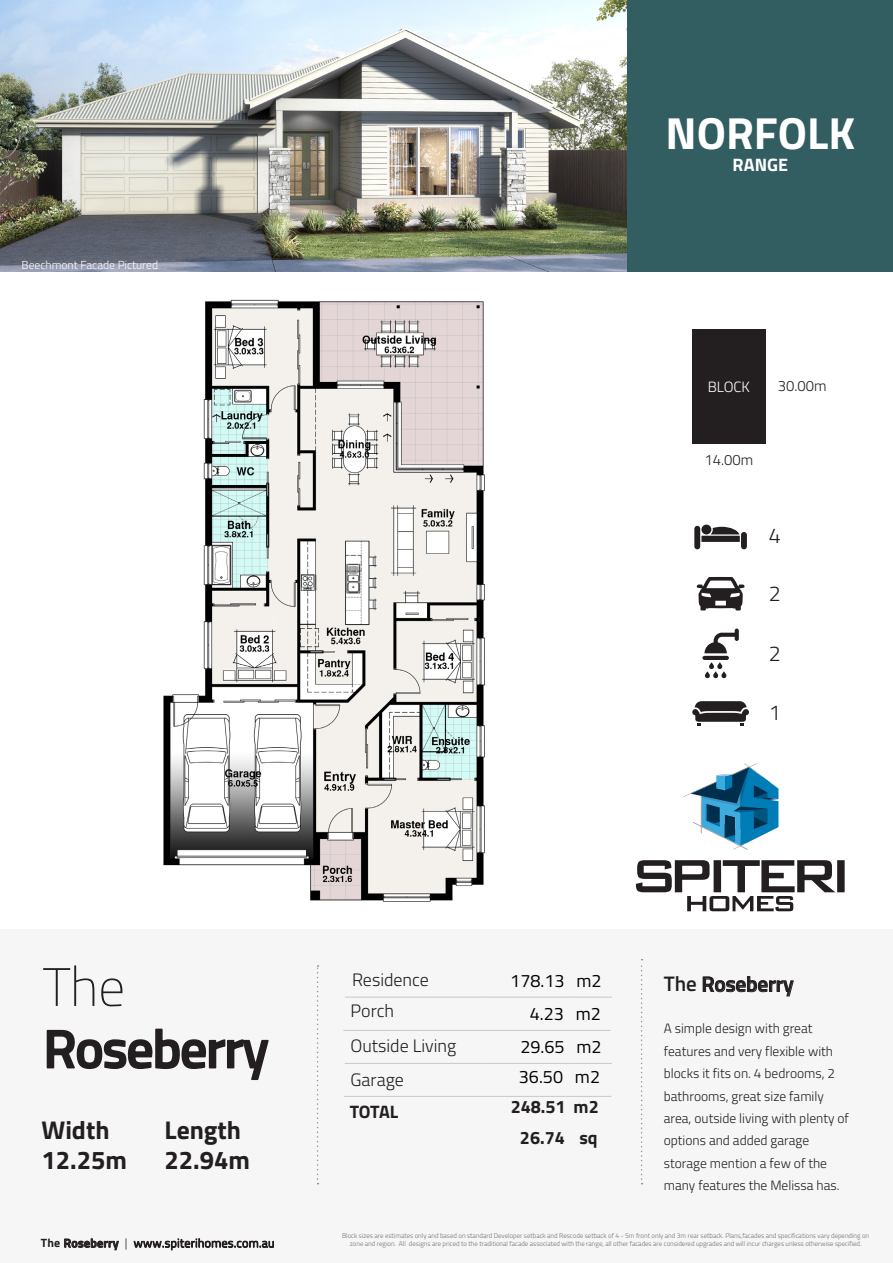
<style>
.page{position:relative;width:893px;height:1263px;background:#fff}
.page>*{position:absolute;margin:0;border:0;box-sizing:border-box;transform-origin:0 0}
.t1{font:600 54px/61.7px "Titillium Web";letter-spacing:-.025em;color:#231f20}
.t2{font:700 45px "Titillium Web";color:#fff}
.t3{font:700 25.65px/30.8px "Titillium";color:#231f20}
.t4{font:300 21.45px "Titillium";color:#231f20}
.t5{font:600 21px "Titillium Web";color:#231f20}
.t6{font:300 18px/31.2px "Titillium";color:#231f20}
.t7{font:18px/33px "Titillium";color:#000;text-align:right}
.t8{font:700 18px/30.2px "Titillium";color:#231f20;text-align:center}
.t9{font:700 18px "Titillium Web";color:#fff}
.t10{font:300 14.85px "Titillium";color:#231f20}
.t11{font:300 14.85px "Titillium";color:#fff}
.t12{font:300 13.5px/22.4px "Titillium Web";color:#231f20}
.t13{font:300 12px "Titillium Web";letter-spacing:.025em;color:#231f20}
.t14{font:300 11.7px "Titillium";color:#fff}
.t15{font:300 6.75px/8.2px "Titillium";color:#6c6d70;text-align:center}
.s1{font-family:"Titillium Text 22 L";font-weight:100}
.s2{font-family:"Titillium";font-weight:700}
.s3{font-weight:600}
.s4{font-family:"Titillium"}
</style>
<div class="page">
<img style="left:1px;top:1px;width:627px;height:271px">
<div style="left:0;top:929px;width:893px;height:334px;background:#f6f6f6"></div>
<svg style="left:317px;top:965px;width:2px;height:219px"></svg>
<svg style="left:641px;top:959px;width:2px;height:225px"></svg>
<hr style="left:345px;top:997px;width:138px;height:1px;background:#c7c8ca">
<hr style="left:483px;top:997px;width:87px;height:1px;background:#c7c8ca">
<hr style="left:570px;top:997px;width:42px;height:1px;background:#c7c8ca">
<hr style="left:345px;top:1063px;width:138px;height:1px;background:#c7c8ca">
<hr style="left:483px;top:1063px;width:87px;height:1px;background:#c7c8ca">
<hr style="left:570px;top:1063px;width:42px;height:1px;background:#c7c8ca">
<div style="left:692px;top:329px;width:73px;height:114px;background:#231f20"></div>
<div style="left:694px;top:526px;width:6px;height:23px;background:#231f20;border-radius:3px"></div>
<div style="left:741px;top:532px;width:6px;height:17px;background:#231f20;border-radius:3px"></div>
<div style="left:701px;top:525px;width:10px;height:9px;background:#231f20;border-radius:50%"></div>
<svg style="left:701px;top:527px;width:39px;height:15px"></svg>
<svg style="left:697px;top:577px;width:48px;height:33px"></svg>
<svg style="left:702px;top:628px;width:37px;height:50px"></svg>
<svg style="left:692px;top:701px;width:57px;height:25px"></svg>
<hr style="left:344px;top:1096px;width:139px;height:1px;background:#c7c8ca">
<hr style="left:483px;top:1096px;width:87px;height:1px;background:#c7c8ca">
<hr style="left:570px;top:1096px;width:41px;height:1px;background:#c7c8ca">
<hr style="left:343px;top:1030px;width:139px;height:1px;background:#c7c8ca">
<hr style="left:482px;top:1030px;width:87px;height:1px;background:#c7c8ca">
<hr style="left:569px;top:1030px;width:42px;height:1px;background:#c7c8ca">
<img style="left:163px;top:299px;width:322px;height:603px">
<svg style="left:636px;top:860px;width:209px;height:51px"></svg>
<svg style="left:683px;top:763px;width:95px;height:87px"></svg>
<div style="left:628px;top:0;width:265px;height:281px;background:#325d61"></div>
<div style="left:0;top:273px;width:893px;height:26px;background:#fff"></div>
<p class="t14" style="left:22px;top:257px;width:138px">Beechmont Facade Pictured</p>
<h2 class="t2" style="left:665px;top:99px;width:191px">NORFOLK</h2>
<h3 class="t9" style="left:732px;top:150px;width:57px">RANGE</h3>
<p class="t11" style="left:708px;top:376px;width:44px">BLOCK</p>
<p class="t10" style="left:704px;top:449px;width:50px">14.00m</p>
<p class="t10" style="left:778px;top:375px;width:50px">30.00m</p>
<p class="t4" style="left:769px;top:520px;width:14px">4</p>
<p class="t4" style="left:769px;top:578px;width:14px">2</p>
<p class="t4" style="left:769px;top:637px;width:14px">2</p>
<p class="t4" style="left:769px;top:697px;width:14px">1</p>
<p class="t1" style="left:43px;top:953px;width:227px"><span class="s1">The<br></span>Roseberry</p>
<p class="t3" style="left:41px;top:1113px;width:87px">Width<br>12.25m</p>
<p class="t3" style="left:165px;top:1113px;width:87px">Length<br>22.94m</p>
<p class="t13" style="left:41px;top:1234px;width:235px"><span class="s2">The</span> <span class="s3">Roseberry</span> <span class="s4">|</span> www.spiterihomes.com.au</p>
<p class="t6" style="left:350px;top:963px;width:80px">Residence<br>Porch</p>
<p class="t7" style="left:510px;top:963px;width:93px">178.13 m2<br>4.23 m2<br>29.65 m2</p>
<p class="t7" style="left:519px;top:1059px;width:83px">36.50 m2</p>
<p class="t5" style="left:664px;top:968px;width:131px"><span class="s4">The</span> Roseberry</p>
<p class="t12" style="left:664px;top:1017px;width:187px">A simple design with great features and very flexible with blocks it fits on. 4 bedrooms, 2 bathrooms, great size family area, outside living with plenty of options and added garage storage mention a few of the many features the Melissa has.</p>
<p class="t15" style="left:342px;top:1231px;width:529px">Block sizes are estimates only and based on standard Developer setback and Rescode setback of 4 - 5m front only and 3m rear setback. Plans,facades and specifications vary depending on zone and region. All designs are priced to the traditional facade associated with the range, all other facades are considered upgrades and will incur charges unless otherwise specified.</p>
<p class="t6" style="left:350px;top:1029px;width:107px">Outside Living</p>
<p class="t6" style="left:350px;top:1063px;width:55px">Garage</p>
<p class="t8" style="left:350px;top:1095px;width:50px">TOTAL</p>
<p class="t8" style="left:511px;top:1091px;width:90px">248.51 m2<br>26.74 sq</p>
</div>
